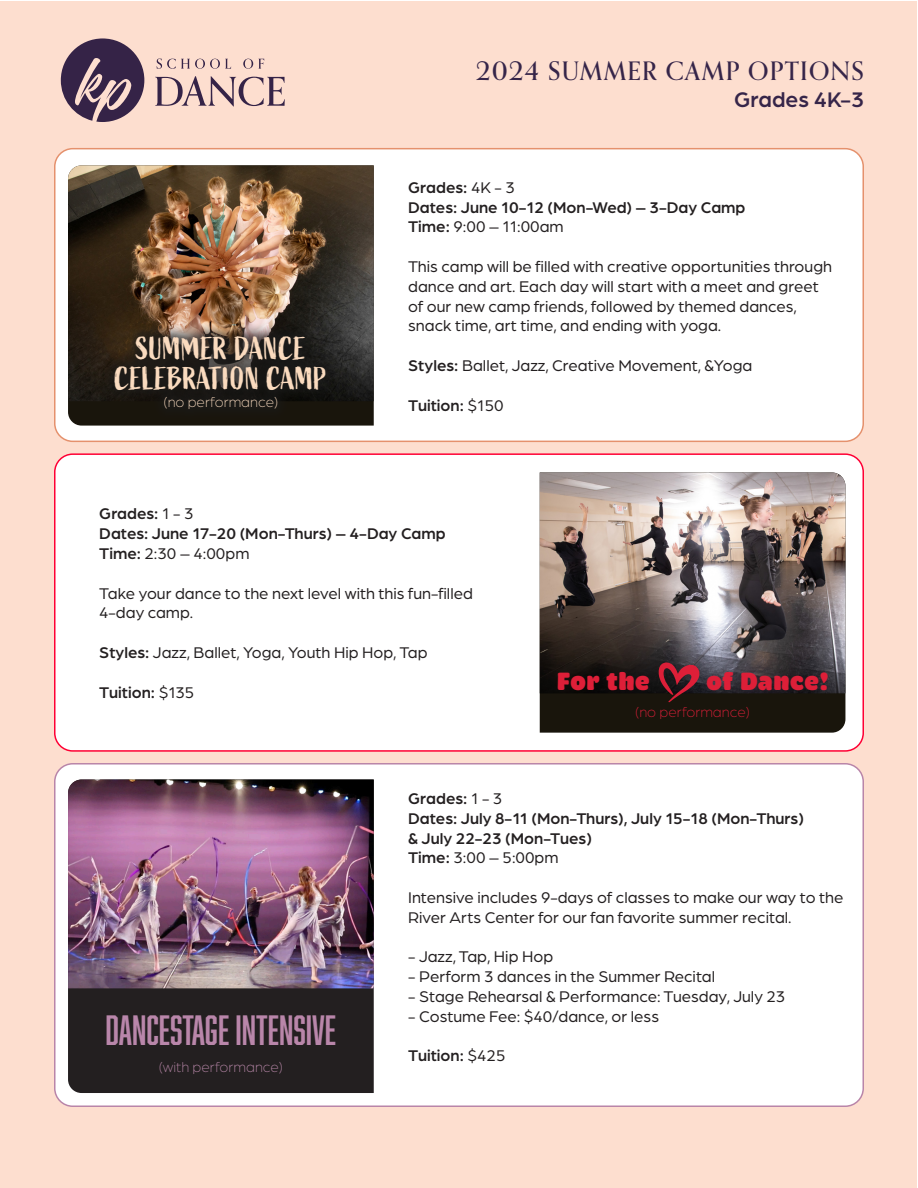
<style>
.page{position:relative;width:918px;height:1188px;background:#fff}
.page>*{position:absolute;margin:0;border:0;box-sizing:border-box;transform-origin:0 0}
.t1{font:39px "Abolition";color:#b986aa}
.t2{font:31.65px/30.3px "Active";letter-spacing:.005em;color:#fadbbf;text-align:center}
.t3{font:500 25.5px "Orpheus Pro";letter-spacing:.05em;color:#362549}
.t4{font:900 25.5px "Brevia";color:#dd1f38}
.t5{font:500 22.5px "Arboria";color:#362549}
.t6{font:16.5px/19.8px "Arboria";color:#231f20}
.t7{font:500 16.5px/19.8px "Arboria";color:#231f20}
.t8{font:300 15px "Arboria";color:#b887a8}
.t9{font:300 15px "Arboria";color:#fadbbf}
.t10{font:300 15px "Arboria";color:#dd1f38}
.s1{font-weight:400}
.s2{font-weight:500}
</style>
<div class="page">
<div style="left:1px;top:1px;width:916px;height:1186px;background:#fddecf"></div>
<div style="left:55px;top:764px;width:808px;height:342px;background:#fff;border-radius:18px"></div>
<div style="left:54px;top:763px;width:810px;height:344px;border:2px solid #b985a9;border-radius:18px"></div>
<div style="left:68px;top:988px;width:306px;height:105px;background:#231f20"></div>
<img style="left:68px;top:780px;width:306px;height:208px">
<div style="left:55px;top:454px;width:808px;height:297px;background:#fff;border-radius:18px"></div>
<div style="left:54px;top:453px;width:810px;height:299px;border:2px solid #ff0034;border-radius:18px"></div>
<div style="left:540px;top:693px;width:305px;height:40px;background:#19150c"></div>
<img style="left:540px;top:472px;width:305px;height:221px">
<div style="left:55px;top:149px;width:808px;height:292px;background:#fff;border-radius:18px"></div>
<div style="left:54px;top:148px;width:810px;height:294px;border:2px solid #e5916d;border-radius:18px"></div>
<svg style="left:68px;top:401px;width:306px;height:25px;fill:#19150c"></svg>
<img style="left:68px;top:165px;width:306px;height:236px">
<svg style="left:61px;top:38px;width:83px;height:84px"></svg>
<svg style="left:155px;top:76px;width:130px;height:31px"></svg>
<svg style="left:157px;top:59px;width:74px;height:10px"></svg>
<svg style="left:243px;top:59px;width:21px;height:10px"></svg>
<div style="left:101px;top:322px;width:239px;height:101px;background:#1b1b1b;opacity:.81"></div>
<svg style="left:658px;top:661px;width:44px;height:41px"></svg>
<p class="t2" style="left:115px;top:335px;width:214px">SUMMER DANCE<br>CELEBRATION CAMP</p>
<p class="t9" style="left:164px;top:393px;width:116px">(no performance)</p>
<p class="t3" style="left:476px;top:55px;width:389px">2024 SUMMER CAMP OPTIONS</p>
<p class="t5" style="left:734px;top:84px;width:131px">Grades 4K-3</p>
<p class="t7" style="left:408px;top:176px;width:108px">Grades: <span class="s1">4K - 3</span></p>
<p class="t7" style="left:408px;top:196px;width:339px">Dates: June 10-12 (Mon-Wed) – 3-Day Camp</p>
<p class="t6" style="left:408px;top:216px;width:157px"><span class="s2">Time:</span> 9:00 – 11:00am</p>
<p class="t6" style="left:408px;top:256px;width:425px">This camp will be filled with creative opportunities through dance and art. Each day will start with a meet and greet of our new camp friends, followed by themed dances, snack time, art time, and ending with yoga.</p>
<p class="t6" style="left:408px;top:355px;width:346px"><span class="s2">Styles:</span> Ballet, Jazz, Creative Movement, &amp;Yoga</p>
<p class="t7" style="left:408px;top:394px;width:97px">Tuition: <span class="s1">$150</span></p>
<p class="t7" style="left:99px;top:503px;width:96px">Grades: <span class="s1">1 - 3</span></p>
<p class="t7" style="left:99px;top:523px;width:348px">Dates: June 17-20 (Mon-Thurs) – 4-Day Camp</p>
<p class="t6" style="left:99px;top:543px;width:152px"><span class="s2">Time:</span> 2:30 – 4:00pm</p>
<p class="t6" style="left:99px;top:583px;width:375px">Take your dance to the next level with this fun-filled<br>4-day camp.</p>
<p class="t6" style="left:99px;top:642px;width:330px"><span class="s2">Styles:</span> Jazz, Ballet, Yoga, Youth Hip Hop, Tap</p>
<p class="t7" style="left:99px;top:681px;width:96px">Tuition: <span class="s1">$135</span></p>
<p class="t4" style="left:556px;top:665px;width:95px">For the</p>
<p class="t4" style="left:706px;top:665px;width:124px">of Dance!</p>
<p class="t10" style="left:635px;top:702px;width:116px">(no performance)</p>
<p class="t1" style="left:106px;top:1008px;width:232px">DANCESTAGE INTENSIVE</p>
<p class="t8" style="left:159px;top:1058px;width:126px">(with performance)</p>
<p class="t7" style="left:408px;top:788px;width:96px">Grades: <span class="s1">1 - 3</span></p>
<p class="t7" style="left:408px;top:808px;width:397px">Dates: July 8-11 (Mon-Thurs), July 15-18 (Mon-Thurs) &amp; July 22-23 (Mon-Tues)</p>
<p class="t6" style="left:408px;top:847px;width:152px"><span class="s2">Time:</span> 3:00 – 5:00pm</p>
<p class="t6" style="left:408px;top:887px;width:437px">Intensive includes 9-days of classes to make our way to the<br>River Arts Center for our fan favorite summer recital.</p>
<p class="t6" style="left:408px;top:946px;width:146px">- Jazz, Tap, Hip Hop</p>
<p class="t6" style="left:408px;top:966px;width:308px">- Perform 3 dances in the Summer Recital</p>
<p class="t6" style="left:408px;top:986px;width:378px">- Stage Rehearsal &amp; Performance: Tuesday, July 23</p>
<p class="t6" style="left:408px;top:1006px;width:252px">- Costume Fee: $40/dance, or less</p>
<p class="t7" style="left:408px;top:1045px;width:99px">Tuition: <span class="s1">$425</span></p>
</div>
